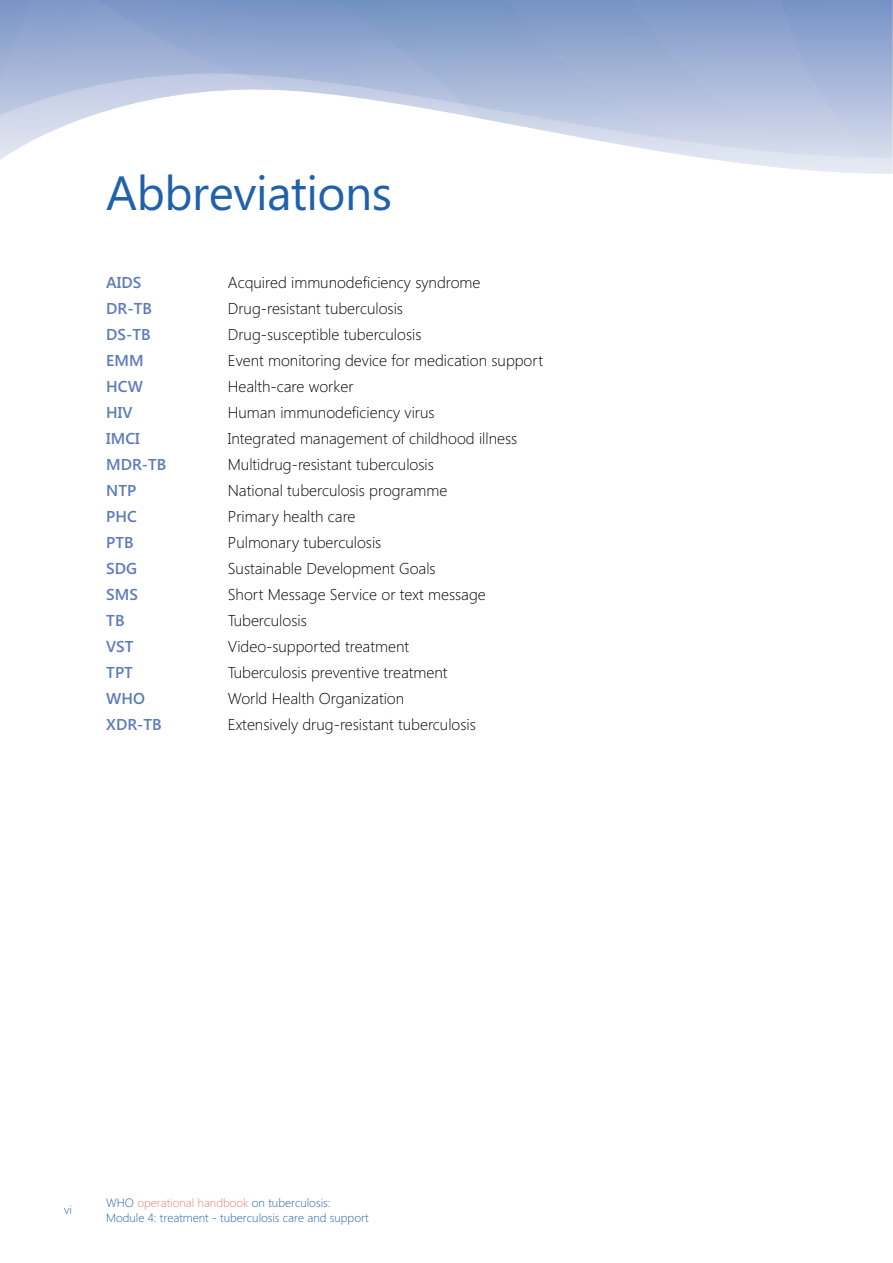
<style>
.page{position:relative;width:893px;height:1263px;background:#fff}
.page>*{position:absolute;margin:0;border:0;box-sizing:border-box;transform-origin:0 0}
.Head1-chapter{font:48px "Segoe UI";letter-spacing:-.01em;color:#1f61aa}
.Acronym{font:300 15.75px "Segoe UI";color:#000}
.Acronym-2{font:600 15.75px "Segoe UI";color:#5d7bba}
.t1{font:300 12px/14.4px "Segoe UI";color:#1f61aa}
.s1{color:#f07a72}
</style>
<div class="page">
<svg style="left:705px;top:158px;width:188px;height:16px"></svg>
<svg style="left:0;top:0;width:893px;height:158px"></svg>
<p class="Head1-chapter" style="left:106px;top:160px;width:287px">Abbreviations</p>
<p class="Acronym-2" style="left:106px;top:272px;width:36px">AIDS</p>
<p class="Acronym" style="left:228px;top:272px;width:254px">Acquired immunodeficiency syndrome</p>
<p class="Acronym-2" style="left:106px;top:298px;width:47px">DR-TB</p>
<p class="Acronym" style="left:228px;top:298px;width:177px">Drug-resistant tuberculosis</p>
<p class="Acronym-2" style="left:106px;top:324px;width:46px">DS-TB</p>
<p class="Acronym" style="left:228px;top:324px;width:195px">Drug-susceptible tuberculosis</p>
<p class="Acronym-2" style="left:106px;top:350px;width:39px">EMM</p>
<p class="Acronym" style="left:228px;top:350px;width:317px">Event monitoring device for medication support</p>
<p class="Acronym-2" style="left:106px;top:376px;width:38px">HCW</p>
<p class="Acronym" style="left:228px;top:376px;width:127px">Health-care worker</p>
<p class="Acronym-2" style="left:106px;top:402px;width:28px">HIV</p>
<p class="Acronym" style="left:228px;top:402px;width:208px">Human immunodeficiency virus</p>
<p class="Acronym-2" style="left:106px;top:428px;width:35px">IMCI</p>
<p class="Acronym" style="left:228px;top:428px;width:291px">Integrated management of childhood illness</p>
<p class="Acronym-2" style="left:106px;top:454px;width:62px">MDR-TB</p>
<p class="Acronym" style="left:228px;top:454px;width:208px">Multidrug-resistant tuberculosis</p>
<p class="Acronym-2" style="left:106px;top:480px;width:31px">NTP</p>
<p class="Acronym" style="left:228px;top:480px;width:221px">National tuberculosis programme</p>
<p class="Acronym-2" style="left:106px;top:506px;width:32px">PHC</p>
<p class="Acronym" style="left:228px;top:506px;width:129px">Primary health care</p>
<p class="Acronym-2" style="left:106px;top:532px;width:29px">PTB</p>
<p class="Acronym" style="left:228px;top:532px;width:155px">Pulmonary tuberculosis</p>
<p class="Acronym-2" style="left:106px;top:558px;width:32px">SDG</p>
<p class="Acronym" style="left:228px;top:558px;width:209px">Sustainable Development Goals</p>
<p class="Acronym-2" style="left:106px;top:584px;width:33px">SMS</p>
<p class="Acronym" style="left:228px;top:584px;width:259px">Short Message Service or text message</p>
<p class="Acronym-2" style="left:106px;top:610px;width:20px">TB</p>
<p class="Acronym" style="left:228px;top:610px;width:80px">Tuberculosis</p>
<p class="Acronym-2" style="left:106px;top:636px;width:29px">VST</p>
<p class="Acronym" style="left:228px;top:636px;width:183px">Video-supported treatment</p>
<p class="Acronym-2" style="left:106px;top:662px;width:28px">TPT</p>
<p class="Acronym" style="left:228px;top:662px;width:221px">Tuberculosis preventive treatment</p>
<p class="Acronym-2" style="left:106px;top:688px;width:40px">WHO</p>
<p class="Acronym" style="left:228px;top:688px;width:178px">World Health Organization</p>
<p class="Acronym-2" style="left:106px;top:713px;width:57px">XDR-TB</p>
<p class="Acronym" style="left:228px;top:714px;width:250px">Extensively drug-resistant tuberculosis</p>
<p class="t1" style="left:64px;top:1202px;width:9px">vi</p>
<p class="t1" style="left:106px;top:1195px;width:264px">WHO <span class="s1">operational handbook</span> on tuberculosis:<br>Module 4: treatment - tuberculosis care and support</p>
</div>
